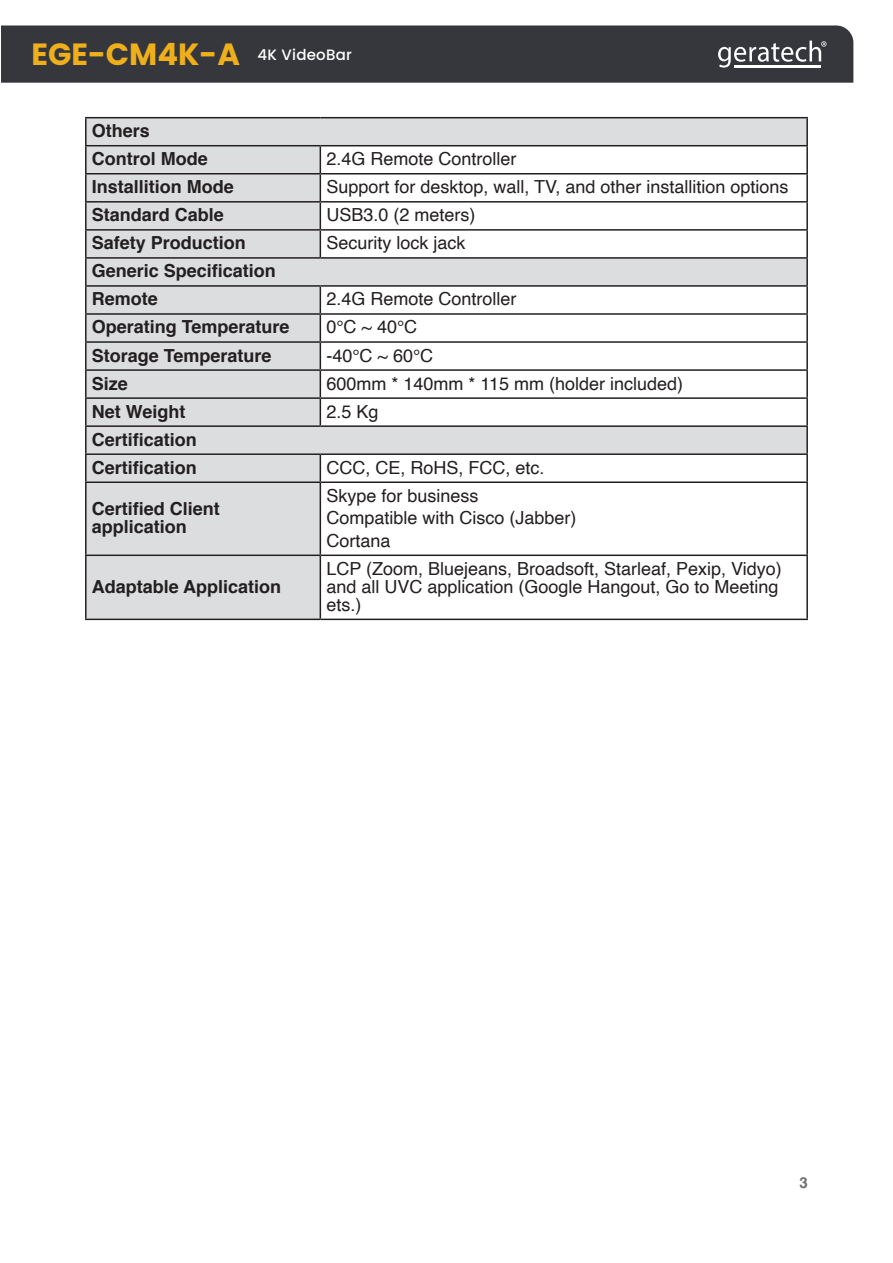
<style>
.page{position:relative;width:893px;height:1263px;background:#fff}
.page>*{position:absolute;margin:0;border:0;box-sizing:border-box;transform-origin:0 0}
.t1{font:700 30.75px "Poppins";color:#eeaf1b}
.Paragraph{font:18px/18px "Helvetica";color:#231f20}
.Paragraph-2{font:700 18px/18px "Helvetica";color:#231f20}
.t2{font:700 15px "Helvetica";color:#6c6d70}
.s1{font-weight:500;font-size:15px;color:#fff}
</style>
<div class="page">
<div style="left:1px;top:25px;width:852px;height:58px;background:#36373d"></div>
<svg style="left:718px;top:41px;width:108px;height:27px"></svg>
<hr style="left:762px;top:65px;width:30px;height:2px;background:#fff">
<hr style="left:792px;top:65px;width:29px;height:2px;background:#fff">
<hr style="left:734px;top:65px;width:28px;height:2px;background:#fff">
<svg style="left:87px;top:118px;width:719px;height:501px"></svg>
<hr style="left:85px;top:117px;width:235px;height:1px;background:#231f20">
<hr style="left:85px;top:118px;width:2px;height:27px;background:#231f20">
<hr style="left:320px;top:117px;width:488px;height:1px;background:#231f20">
<hr style="left:806px;top:118px;width:2px;height:27px;background:#231f20">
<hr style="left:85px;top:145px;width:235px;height:1px;background:#231f20">
<hr style="left:85px;top:146px;width:2px;height:27px;background:#231f20">
<hr style="left:320px;top:145px;width:488px;height:1px;background:#231f20">
<hr style="left:806px;top:146px;width:2px;height:27px;background:#231f20">
<hr style="left:85px;top:173px;width:235px;height:1px;background:#231f20">
<hr style="left:85px;top:174px;width:2px;height:27px;background:#231f20">
<hr style="left:320px;top:173px;width:488px;height:1px;background:#231f20">
<hr style="left:806px;top:174px;width:2px;height:27px;background:#231f20">
<hr style="left:85px;top:201px;width:235px;height:2px;background:#231f20">
<hr style="left:85px;top:203px;width:2px;height:26px;background:#231f20">
<hr style="left:320px;top:201px;width:488px;height:2px;background:#231f20">
<hr style="left:806px;top:203px;width:2px;height:26px;background:#231f20">
<hr style="left:85px;top:229px;width:235px;height:2px;background:#231f20">
<hr style="left:85px;top:231px;width:2px;height:26px;background:#231f20">
<hr style="left:320px;top:229px;width:488px;height:2px;background:#231f20">
<svg style="left:320px;top:146px;width:1px;height:111px"></svg>
<hr style="left:806px;top:231px;width:2px;height:26px;background:#231f20">
<hr style="left:85px;top:257px;width:235px;height:2px;background:#231f20">
<hr style="left:85px;top:259px;width:2px;height:26px;background:#231f20">
<hr style="left:320px;top:257px;width:488px;height:2px;background:#231f20">
<hr style="left:806px;top:259px;width:2px;height:26px;background:#231f20">
<hr style="left:85px;top:285px;width:235px;height:2px;background:#231f20">
<hr style="left:85px;top:287px;width:2px;height:26px;background:#231f20">
<hr style="left:320px;top:285px;width:488px;height:2px;background:#231f20">
<hr style="left:806px;top:287px;width:2px;height:26px;background:#231f20">
<hr style="left:85px;top:313px;width:235px;height:2px;background:#231f20">
<hr style="left:85px;top:315px;width:2px;height:26px;background:#231f20">
<hr style="left:320px;top:313px;width:488px;height:2px;background:#231f20">
<hr style="left:806px;top:315px;width:2px;height:26px;background:#231f20">
<hr style="left:85px;top:341px;width:235px;height:2px;background:#231f20">
<hr style="left:85px;top:343px;width:2px;height:26px;background:#231f20">
<hr style="left:320px;top:341px;width:488px;height:2px;background:#231f20">
<hr style="left:806px;top:343px;width:2px;height:26px;background:#231f20">
<hr style="left:85px;top:369px;width:235px;height:2px;background:#231f20">
<hr style="left:85px;top:371px;width:2px;height:26px;background:#231f20">
<hr style="left:320px;top:369px;width:488px;height:2px;background:#231f20">
<hr style="left:806px;top:371px;width:2px;height:26px;background:#231f20">
<hr style="left:85px;top:397px;width:235px;height:2px;background:#231f20">
<hr style="left:85px;top:399px;width:2px;height:26px;background:#231f20">
<hr style="left:320px;top:397px;width:488px;height:2px;background:#231f20">
<svg style="left:320px;top:287px;width:1px;height:138px"></svg>
<hr style="left:806px;top:399px;width:2px;height:26px;background:#231f20">
<hr style="left:85px;top:425px;width:235px;height:2px;background:#231f20">
<hr style="left:85px;top:427px;width:2px;height:26px;background:#231f20">
<hr style="left:320px;top:425px;width:488px;height:2px;background:#231f20">
<hr style="left:806px;top:427px;width:2px;height:26px;background:#231f20">
<hr style="left:85px;top:453px;width:235px;height:2px;background:#231f20">
<hr style="left:85px;top:455px;width:2px;height:26px;background:#231f20">
<hr style="left:320px;top:453px;width:488px;height:2px;background:#231f20">
<svg style="left:320px;top:455px;width:1px;height:26px"></svg>
<hr style="left:806px;top:455px;width:2px;height:26px;background:#231f20">
<hr style="left:85px;top:481px;width:235px;height:2px;background:#231f20">
<hr style="left:85px;top:483px;width:2px;height:71px;background:#231f20">
<hr style="left:320px;top:481px;width:488px;height:2px;background:#231f20">
<hr style="left:320px;top:483px;width:1px;height:71px;background:#231f20">
<hr style="left:806px;top:483px;width:2px;height:71px;background:#231f20">
<hr style="left:85px;top:554px;width:235px;height:2px;background:#231f20">
<hr style="left:85px;top:556px;width:2px;height:63px;background:#231f20">
<hr style="left:320px;top:554px;width:488px;height:2px;background:#231f20">
<hr style="left:320px;top:556px;width:1px;height:63px;background:#231f20">
<hr style="left:806px;top:556px;width:2px;height:63px;background:#231f20">
<hr style="left:85px;top:619px;width:235px;height:1px;background:#231f20">
<hr style="left:320px;top:619px;width:488px;height:1px;background:#231f20">
<h1 class="t1" style="left:31px;top:36px;width:322px">EGE-CM4K-A <span class="s1">4K VideoBar</span></h1>
<p class="Paragraph-2" style="left:92px;top:122px;width:60px">Others</p>
<p class="Paragraph-2" style="left:92px;top:150px;width:117px">Control Mode</p>
<p class="Paragraph" style="left:326px;top:150px;width:192px">2.4G Remote Controller</p>
<p class="Paragraph-2" style="left:92px;top:178px;width:144px">Installition Mode</p>
<p class="Paragraph" style="left:326px;top:178px;width:464px">Support for desktop, wall, TV, and other installition options</p>
<p class="Paragraph-2" style="left:92px;top:206px;width:134px">Standard Cable</p>
<p class="Paragraph" style="left:326px;top:207px;width:151px">USB3.0 (2 meters)</p>
<p class="Paragraph-2" style="left:92px;top:234px;width:156px">Safety Production</p>
<p class="Paragraph" style="left:326px;top:235px;width:141px">Security lock jack</p>
<p class="Paragraph-2" style="left:92px;top:262px;width:186px">Generic Specification</p>
<p class="Paragraph-2" style="left:92px;top:290px;width:68px">Remote</p>
<p class="Paragraph" style="left:326px;top:291px;width:192px">2.4G Remote Controller</p>
<p class="Paragraph-2" style="left:92px;top:318px;width:199px">Operating Temperature</p>
<p class="Paragraph" style="left:326px;top:319px;width:92px">0°C ~ 40°C</p>
<p class="Paragraph-2" style="left:92px;top:346px;width:181px">Storage Temperature</p>
<p class="Paragraph" style="left:326px;top:347px;width:108px">-40°C ~ 60°C</p>
<p class="Paragraph-2" style="left:92px;top:374px;width:38px">Size</p>
<p class="Paragraph" style="left:326px;top:375px;width:358px">600mm * 140mm * 115 mm (holder included)</p>
<p class="Paragraph-2" style="left:92px;top:402px;width:95px">Net Weight</p>
<p class="Paragraph" style="left:326px;top:403px;width:54px">2.5 Kg</p>
<p class="Paragraph-2" style="left:92px;top:430px;width:107px">Certification</p>
<p class="Paragraph-2" style="left:92px;top:459px;width:107px">Certification</p>
<p class="Paragraph" style="left:326px;top:459px;width:220px">CCC, CE, RoHS, FCC, etc.</p>
<p class="Paragraph-2" style="left:92px;top:500px;width:130px">Certified Client application</p>
<p class="Paragraph" style="left:326px;top:487px;width:154px">Skype for business</p>
<p class="Paragraph" style="left:326px;top:509px;width:252px">Compatible with Cisco (Jabber)</p>
<p class="Paragraph" style="left:326px;top:532px;width:66px">Cortana</p>
<p class="Paragraph-2" style="left:92px;top:578px;width:191px">Adaptable Application</p>
<p class="Paragraph" style="left:326px;top:560px;width:457px">LCP (Zoom, Bluejeans, Broadsoft, Starleaf, Pexip, Vidyo) and all UVC application (Google Hangout, Go to Meeting ets.)</p>
<p class="t2" style="left:800px;top:1171px;width:10px">3</p>
</div>
